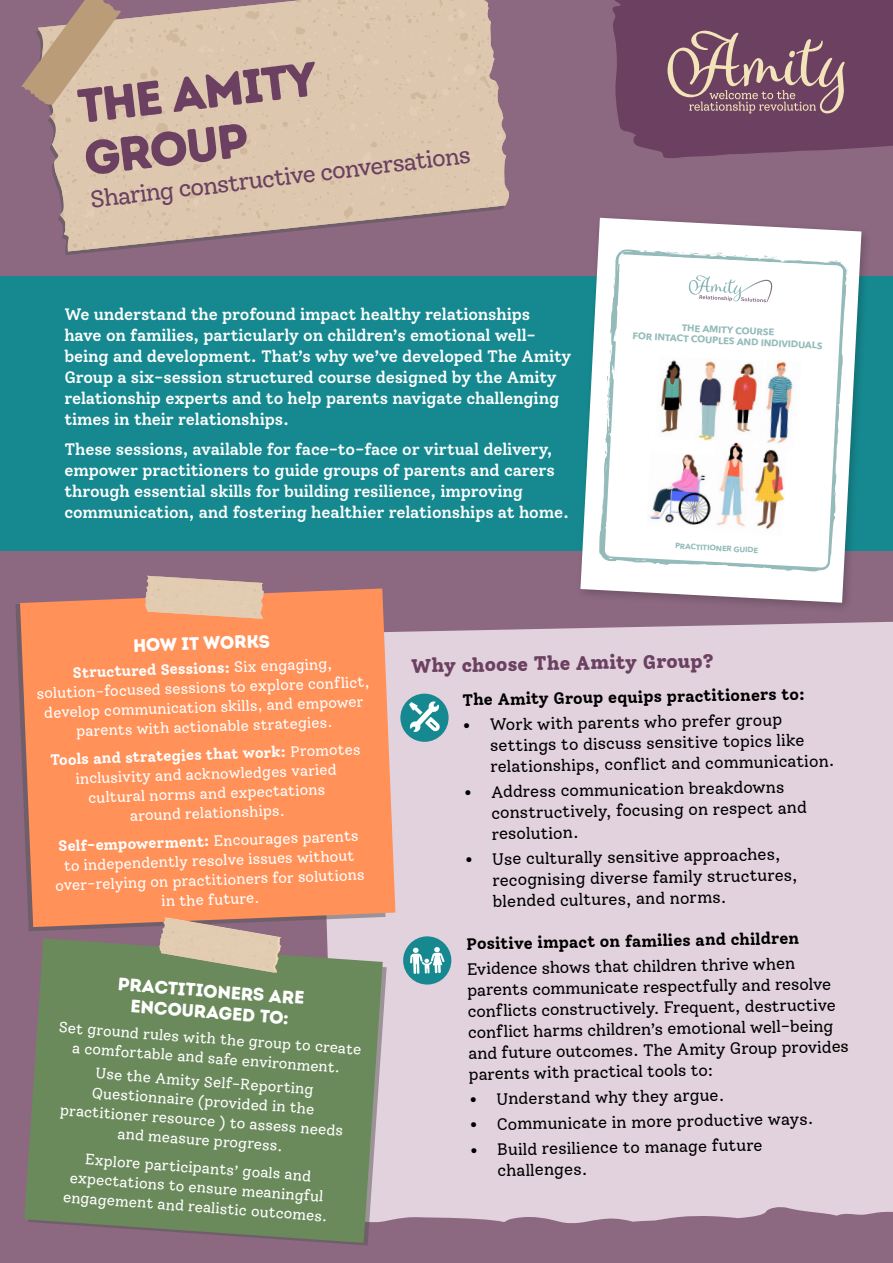
<style>
.page{position:relative;width:893px;height:1263px;background:#8c6981}
.page>*{position:absolute;margin:0;border:0;box-sizing:border-box;transform-origin:0 0}
.t1{font:48px/52.3px "Intro Rust Base";color:#6b4061}
.t2{font:24px "Solway";color:#6b4061}
.t3{font:800 19.5px "Solway";color:#6b4061}
.t4{font:18px/21px "Intro Rust Base";color:#fff;text-align:center}
.t5{font:16.5px/21px "Solway";color:#000}
.t6{font:500 16.5px/21px "Solway";letter-spacing:-.01em;color:#fff}
.t7{font:700 16.5px "Solway";color:#000}
.t8{font:15px/19.5px "Solway";color:#fff;text-align:center}
.t9{font:700 9.45px/10.8px "Avenir Next";color:#94bbba;text-align:center}
.t10{font:700 7.65px "Avenir Next";color:#94bbba}
.s1{font-weight:700}
</style>
<div class="page">
<div style="left:327px;top:621px;width:566px;height:602px;background:#e2d2dd"></div>
<svg style="left:403px;top:936px;width:49px;height:49px;background:#6faeb5"></svg>
<svg style="left:400px;top:693px;width:49px;height:49px;background:#6eaeb5"></svg>
<svg style="left:15px;top:604px;width:370px;height:327px"></svg>
<div style="left:20px;top:588px;width:375px;height:339px;background:#ff9159"></div>
<img style="left:145px;top:576px;width:119px;height:43px">
<svg style="left:24px;top:938px;width:359px;height:305px;background:#708962"></svg>
<img style="left:159px;top:917px;width:120px;height:56px">
<svg style="left:612px;top:0;width:281px;height:158px;background:#764e69"></svg>
<img style="left:48px;top:0;width:461px;height:251px">
<svg style="left:21px;top:0;width:100px;height:105px"></svg>
<div style="left:0;top:276px;width:893px;height:275px;background:#168990"></div>
<div style="left:576px;top:213px;width:297px;height:401px;background:#000;opacity:.2"></div>
<svg style="left:580px;top:218px;width:281px;height:385px;background:#dfe3e4"></svg>
<h1 class="t1" style="left:75px;top:82px;width:242px;rotate:-7deg">THE AMITY<br>GROUP</h1>
<h2 class="t2" style="left:89px;top:186px;width:384px;rotate:-7deg">Sharing constructive conversations</h2>
<p class="t6" style="left:64px;top:304px;width:508px">We understand the profound impact healthy relationships have on families, particularly on children’s emotional well&shy;being and development. That’s why we’ve developed The Amity Group a six-session structured course designed by the Amity relationship experts and to help parents navigate challenging times in their relationships.</p>
<p class="t6" style="left:64px;top:438px;width:506px">These sessions, available for face-to-face or virtual delivery, empower practitioners to guide groups of parents and carers through essential skills for building resilience, improving communication, and fostering healthier relationships at home.</p>
<p class="t9" style="left:633px;top:319px;width:192px;rotate:3deg">THE AMITY COURSE<br>FOR INTACT COUPLES AND INDIVIDUALS</p>
<p class="t10" style="left:676px;top:539px;width:85px;rotate:3deg">PRACTITIONER GUIDE</p>
<p class="t4" style="left:133px;top:635px;width:139px;rotate:-2deg">How it works</p>
<p class="t8" style="left:36px;top:664px;width:334px;rotate:-2deg"><span class="s1">Structured Sessions:</span> Six engaging, solution-focused sessions to explore conflict, develop communication skills, and empower parents with actionable strategies.</p>
<p class="t8" style="left:50px;top:750px;width:312px;rotate:-2deg"><span class="s1">Tools and strategies that work:</span> Promotes inclusivity and acknowledges varied cultural norms and expectations<br>around relationships.</p>
<p class="t8" style="left:54px;top:837px;width:311px;rotate:-2deg"><span class="s1">Self-empowerment:</span> Encourages parents to independently resolve issues without over-relying on practitioners for solutions in the future.</p>
<p class="t4" style="left:119px;top:974px;width:188px;rotate:4deg">Practitioners are encouraged to:</p>
<p class="t8" style="left:59px;top:1018px;width:305px;rotate:4deg">Set ground rules with the group to create a comfortable and safe environment.</p>
<p class="t8" style="left:64px;top:1062px;width:285px;rotate:4deg">Use the Amity Self-Reporting<br>Questionnaire (provided in the practitioner resource ) to assess needs and measure progress.</p>
<p class="t8" style="left:66px;top:1149px;width:266px;rotate:4deg">Explore participants’ goals and expectations to ensure meaningful engagement and realistic outcomes.</p>
<h3 class="t3" style="left:411px;top:653px;width:304px;rotate:-1deg">Why choose The Amity Group?</h3>
<p class="t7" style="left:462px;top:689px;width:344px;rotate:-1deg">The Amity Group equips practitioners to:</p>
<p class="t5" style="left:490px;top:714px;width:346px;text-indent:-27px;rotate:-1deg">• Work with parents who prefer group settings to discuss sensitive topics like relationships, conflict and communication.</p>
<p class="t5" style="left:491px;top:781px;width:317px;text-indent:-27px;rotate:-1deg">• Address communication breakdowns constructively, focusing on respect and resolution.</p>
<p class="t5" style="left:492px;top:849px;width:307px;text-indent:-27px;rotate:-1deg">• Use culturally sensitive approaches, recognising diverse family structures, blended cultures, and norms.</p>
<p class="t7" style="left:466px;top:933px;width:334px;rotate:-1deg">Positive impact on families and children</p>
<p class="t5" style="left:467px;top:958px;width:382px;rotate:-1deg">Evidence shows that children thrive when parents communicate respectfully and resolve conflicts constructively. Frequent, destructive conflict harms children’s emotional well-being and future outcomes. The Amity Group provides parents with practical tools to:</p>
<p class="t5" style="left:469px;top:1089px;width:257px;rotate:-1deg">• Understand why they argue.</p>
<p class="t5" style="left:469px;top:1114px;width:345px;rotate:-1deg">• Communicate in more productive ways.</p>
<p class="t5" style="left:497px;top:1139px;width:267px;text-indent:-27px;rotate:-1deg">• Build resilience to manage future challenges.</p>
</div>
